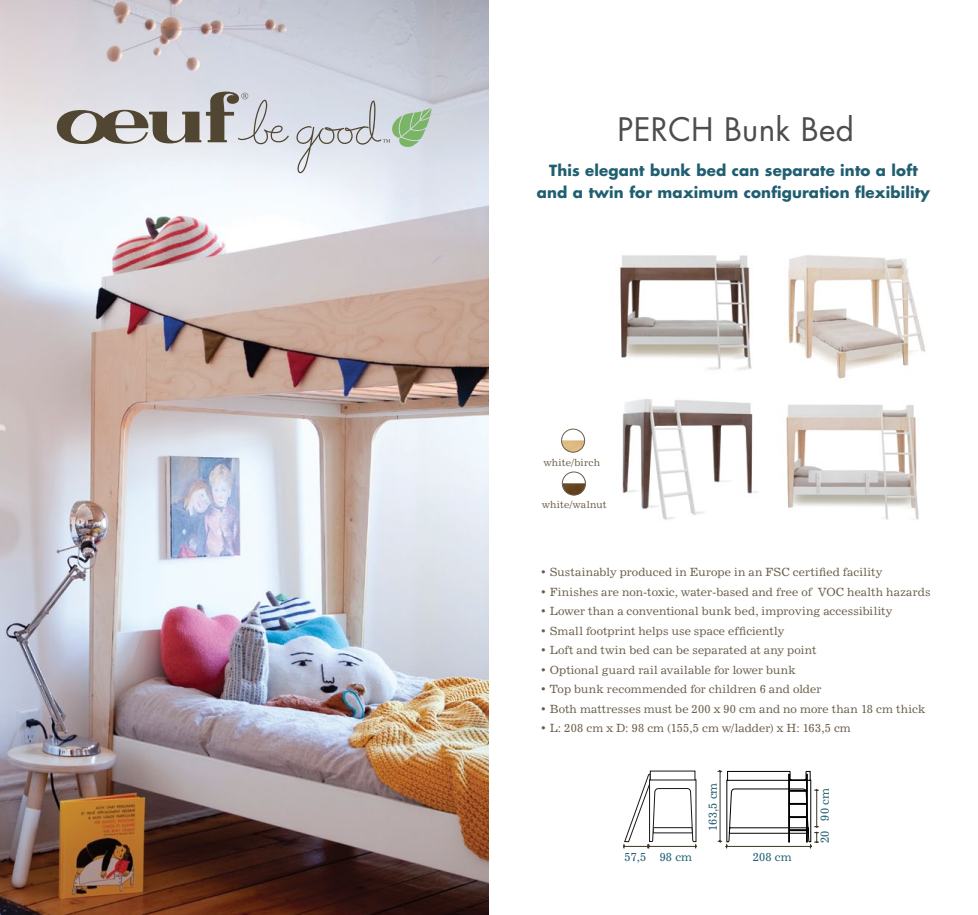
<style>
.page{position:relative;width:978px;height:915px;background:#fff}
.page>*{position:absolute;margin:0;border:0;box-sizing:border-box;transform-origin:0 0}
.t1{font:31.5px "Futura";letter-spacing:.01em;color:#4d4d4f}
.t2{font:700 15px/22.5px "Futura";letter-spacing:.01em;color:#205e71;text-align:center}
.t3{font:11.25px "News 702 BT";letter-spacing:.015em;color:#695e4a}
.t4{font:11.25px "News 702 BT";letter-spacing:.01em;color:#205e71}
.t5{font:9.75px "News 702 BT";letter-spacing:.02em;color:#695e4a}
</style>
<div class="page">
<img style="left:0;top:0;width:489px;height:914px">
<svg style="left:57px;top:92px;width:232px;height:52px;background:#b6b4b3"></svg>
<svg style="left:296px;top:100px;width:136px;height:73px;background:#ccd5d6"></svg>
<img style="left:786px;top:404px;width:133px;height:116px">
<img style="left:622px;top:399px;width:136px;height:121px">
<img style="left:788px;top:255px;width:138px;height:124px">
<img style="left:620px;top:255px;width:132px;height:115px">
<img style="left:562px;top:429px;width:23px;height:23px;border-radius:12px">
<svg style="left:563px;top:430px;width:22px;height:10px"></svg>
<div style="left:561px;top:428px;width:24px;height:24px;border:1px solid #695e4a;border-radius:50%"></div>
<img style="left:563px;top:472px;width:23px;height:23px;border-radius:12px">
<svg style="left:562px;top:473px;width:22px;height:10px"></svg>
<div style="left:562px;top:471px;width:24px;height:24px;border:1px solid #695e4a;border-radius:50%"></div>
<svg style="left:718px;top:770px;width:101px;height:78px"></svg>
<svg style="left:623px;top:770px;width:74px;height:79px"></svg>
<h1 class="t1" style="left:618px;top:110px;width:238px">PERCH Bunk Bed</h1>
<h2 class="t2" style="left:537px;top:158px;width:395px">This elegant bunk bed can separate into a loft and a twin for maximum configuration flexibility</h2>
<p class="t5" style="left:544px;top:456px;width:58px">white/birch</p>
<p class="t5" style="left:542px;top:498px;width:66px">white/walnut</p>
<p class="t3" style="left:540px;top:565px;width:344px">• Sustainably produced in Europe in an FSC certified facility</p>
<p class="t3" style="left:540px;top:584px;width:392px">• Finishes are non-toxic, water-based and free of VOC health hazards</p>
<p class="t3" style="left:540px;top:604px;width:354px">• Lower than a conventional bunk bed, improving accessibility</p>
<p class="t3" style="left:540px;top:623px;width:246px">• Small footprint helps use space efficiently</p>
<p class="t3" style="left:540px;top:643px;width:278px">• Loft and twin bed can be separated at any point</p>
<p class="t3" style="left:540px;top:662px;width:257px">• Optional guard rail available for lower bunk</p>
<p class="t3" style="left:540px;top:682px;width:283px">• Top bunk recommended for children 6 and older</p>
<p class="t3" style="left:540px;top:701px;width:387px">• Both mattresses must be 200 x 90 cm and no more than 18 cm thick</p>
<p class="t3" style="left:540px;top:721px;width:312px">• L: 208 cm x D: 98 cm (155,5 cm w/ladder) x H: 163,5 cm</p>
<p class="t4" style="left:706px;top:830px;width:50px;rotate:-90deg">163,5 cm</p>
<p class="t4" style="left:818px;top:842px;width:56px;rotate:-90deg">20 90 cm</p>
<p class="t4" style="left:624px;top:849px;width:69px">57,5 98 cm</p>
<p class="t4" style="left:753px;top:849px;width:40px">208 cm</p>
</div>
